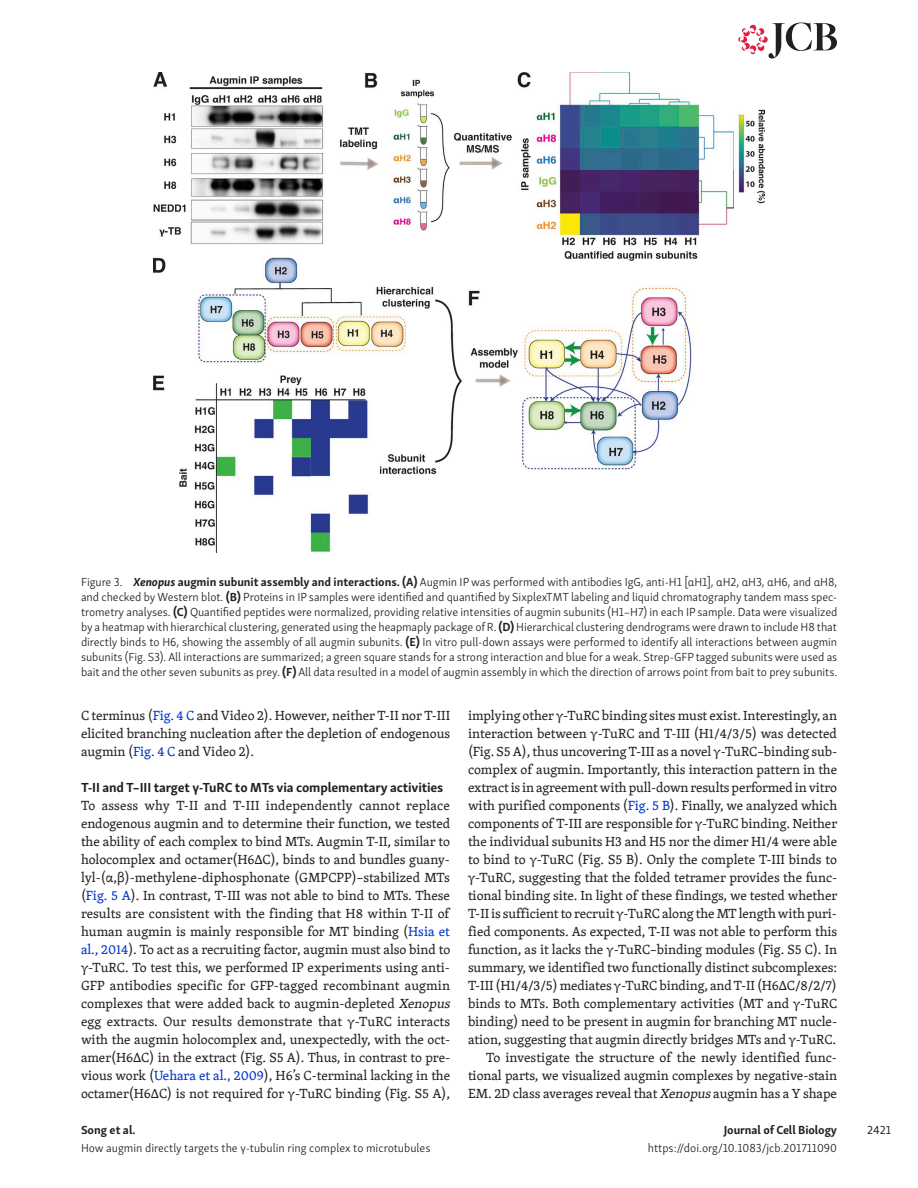
<style>
.page{position:relative;width:918px;height:1188px;background:#fff}
.page>*{position:absolute;margin:0;border:0;box-sizing:border-box;transform-origin:0 0}
.t1{font:13.5px/18px "Skolar PE";letter-spacing:-.005em;color:#231f20;text-align:justify}
.t2{font:700 13.5px "Skolar Sans PE";letter-spacing:-.01em;color:#231f20}
.t3{font:300 12px/15px "Skolar Sans PE";color:#231f20;text-align:justify}
.t4{font:700 12px "Skolar Sans PE";letter-spacing:-.005em;color:#231f20}
.t5{font:12px "Skolar Sans PE";color:#231f20}
.s1{font-weight:700;font-style:italic}
.s2{font-weight:700}
.s3{color:#0034c9}
.s4{font-style:italic}
</style>
<div class="page">
<svg style="left:738px;top:23px;width:99px;height:35px"></svg>
<img style="left:153px;top:72px;width:612px;height:481px">
<p class="t3" style="left:81px;top:573px;width:758px">Figure 3. <span class="s1">Xenopus</span> <span class="s2">augmin subunit assembly and interactions. (A)</span> Augmin IP was performed with antibodies IgG, anti-H1 [αH1], αH2, αH3, αH6, and αH8, and checked by Western blot. <span class="s2">(B)</span> Proteins in IP samples were identified and quantified by SixplexTMT labeling and liquid chromatography tandem mass spec&shy;trometry analyses. <span class="s2">(C)</span> Quantified peptides were normalized, providing relative intensities of augmin subunits (H1–H7) in each IP sample. Data were visualized by a heatmap with hierarchical clustering, generated using the heapmaply package of R. <span class="s2">(D)</span> Hierarchical clustering dendrograms were drawn to include H8 that directly binds to H6, showing the assembly of all augmin subunits. <span class="s2">(E)</span> In vitro pull-down assays were performed to identify all interactions between augmin subunits (Fig. S3). All interactions are summarized; a green square stands for a strong interaction and blue for a weak. Strep-GFP tagged subunits were used as bait and the other seven subunits as prey. <span class="s2">(F)</span> All data resulted in a model of augmin assembly in which the direction of arrows point from bait to prey subunits.</p>
<p class="t1" style="left:81px;top:706px;width:371px">C terminus (<span class="s3">Fig. 4 C</span> and Video 2). However, neither T-II nor T-III elicited branching nucleation after the depletion of endogenous augmin (<span class="s3">Fig. 4 C</span> and Video 2).</p>
<p class="t2" style="left:81px;top:776px;width:364px">T-II and T–III target γ-TuRC to MTs via complementary activities</p>
<p class="t1" style="left:81px;top:796px;width:374px;text-align:left">To assess why T-II and T-III independently cannot replace endogenous augmin and to determine their function, we tested the ability of each complex to bind MTs. Augmin T-II, similar to holocomplex and octamer(H6ΔC), binds to and bundles guany&shy;lyl-(α,β)-methylene-diphosphonate (GMPCPP)–stabilized MTs (<span class="s3">Fig. 5 A</span>). In contrast, T-III was not able to bind to MTs. These results are consistent with the finding that H8 within T-II of human augmin is mainly responsible for MT binding (<span class="s3">Hsia et al., 2014</span>). To act as a recruiting factor, augmin must also bind to γ-TuRC. To test this, we performed IP experiments using anti-GFP antibodies specific for GFP-tagged recombinant augmin complexes that were added back to augmin-depleted <span class="s4">Xenopus </span>egg extracts. Our results demonstrate that γ-TuRC interacts with the augmin holocomplex and, unexpectedly, with the oct&shy;amer(H6ΔC) in the extract (Fig. S5 A). Thus, in contrast to pre&shy;vious work (<span class="s3">Uehara et al., 2009</span>), H6’s C-terminal lacking in the octamer(H6ΔC) is not required for γ-TuRC binding (Fig. S5 A),</p>
<p class="t4" style="left:81px;top:1120px;width:56px">Song et al.</p>
<p class="t3" style="left:81px;top:1140px;width:351px">How augmin directly targets the γ-tubulin ring complex to microtubules</p>
<p class="t1" style="left:468px;top:706px;width:371px;text-align:right">implying other γ-TuRC binding sites must exist. Interestingly, an interaction between γ-TuRC and T-III (H1/4/3/5) was detected (Fig. S5 A), thus uncovering T-III as a novel γ-TuRC–binding sub&shy;complex of augmin. Importantly, this interaction pattern in the extract is in agreement with pull-down results performed in vitro with purified components (<span class="s3">Fig. 5 B</span>). Finally, we analyzed which components of T-III are responsible for γ-TuRC binding. Neither the individual subunits H3 and H5 nor the dimer H1/4 were able to bind to γ-TuRC (Fig. S5 B). Only the complete T-III binds to γ-TuRC, suggesting that the folded tetramer provides the func&shy;tional binding site. In light of these findings, we tested whether T-II is sufficient to recruit γ-TuRC along the MT length with puri&shy;fied components. As expected, T-II was not able to perform this function, as it lacks the γ-TuRC–binding modules (Fig. S5 C). In summary, we identified two functionally distinct subcomplexes:<br>T-III (H1/4/3/5) mediates γ-TuRC binding, and T-II (H6ΔC/8/2/7) binds to MTs. Both complementary activities (MT and γ-TuRC binding) need to be present in augmin for branching MT nucle&shy;ation, suggesting that augmin directly bridges MTs and γ-TuRC.<br>To investigate the structure of the newly identified func&shy;tional parts, we visualized augmin complexes by negative-stain EM. 2D class averages reveal that <span class="s4">Xenopus</span>augmin has a Y shape</p>
<p class="t4" style="left:724px;top:1120px;width:115px">Journal of Cell Biology</p>
<p class="t3" style="left:648px;top:1140px;width:191px">https://doi.org/10.1083/jcb.201711090</p>
<p class="t5" style="left:867px;top:1121px;width:25px">2421</p>
</div>
